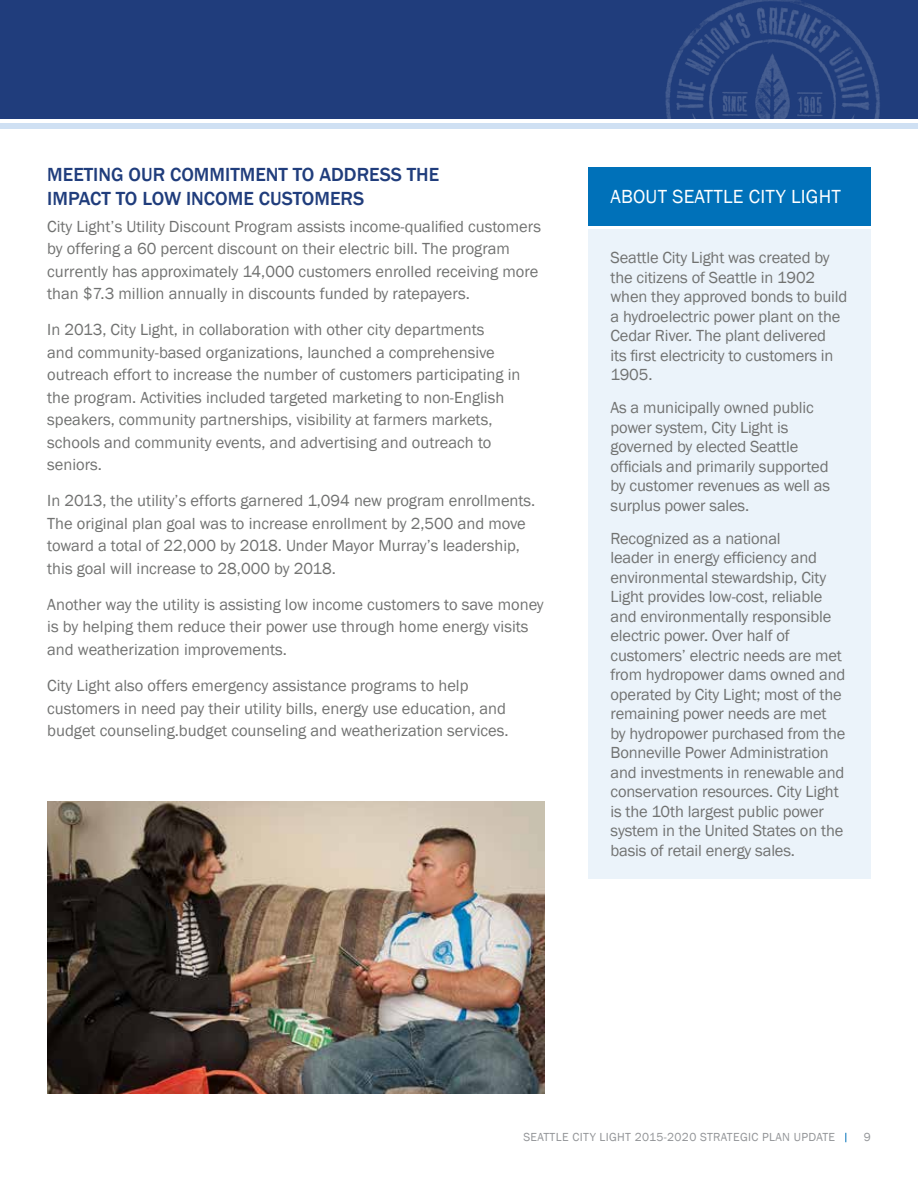
<style>
.page{position:relative;width:918px;height:1188px;background:#fff}
.page>*{position:absolute;margin:0;border:0;box-sizing:border-box;transform-origin:0 0}
.t1{font:500 19.5px/24px "Franklin Gothic";color:#203d7c}
.t2{font:19.5px "Franklin Gothic";letter-spacing:.01em;color:#fff}
.t3{font:16.5px/19.5px "Franklin Gothic";color:#717271}
.t4{font:12px "Franklin Gothic";letter-spacing:.03em;color:#939598}
</style>
<div class="page">
<div style="left:0;top:0;width:918px;height:118px;background:#203d7c"></div>
<img style="left:665px;top:0;width:215px;height:118px">
<div style="left:0;top:123px;width:918px;height:6px;background:#cfe0f3"></div>
<div style="left:588px;top:229px;width:283px;height:649px;background:#ebf3fa"></div>
<div style="left:588px;top:167px;width:283px;height:59px;background:#0071b9"></div>
<img style="left:47px;top:801px;width:497px;height:293px">
<p class="t1" style="left:47px;top:163px;width:393px">MEETING OUR COMMITMENT TO ADDRESS THE<br>IMPACT TO LOW INCOME CUSTOMERS</p>
<p class="t3" style="left:47px;top:216px;width:495px;line-height:22.5px">City Light’s Utility Discount Program assists income-qualified customers by offering a 60 percent discount on their electric bill. The program currently has approximately 14,000 customers enrolled receiving more than $7.3 million annually in discounts funded by ratepayers.</p>
<p class="t3" style="left:47px;top:319px;width:475px;line-height:22.5px">In 2013, City Light, in collaboration with other city departments<br>and community-based organizations, launched a comprehensive outreach effort to increase the number of customers participating in the program. Activities included targeted marketing to non-English speakers, community partnerships, visibility at farmers markets, schools and community events, and advertising and outreach to seniors.</p>
<p class="t3" style="left:47px;top:490px;width:490px;line-height:22.5px">In 2013, the utility’s efforts garnered 1,094 new program enrollments.<br>The original plan goal was to increase enrollment by 2,500 and move toward a total of 22,000 by 2018. Under Mayor Murray’s leadership, this goal will increase to 28,000 by 2018.</p>
<p class="t3" style="left:47px;top:594px;width:498px;line-height:22.5px">Another way the utility is assisting low income customers to save money is by helping them reduce their power use through home energy visits and weatherization improvements.</p>
<p class="t3" style="left:47px;top:675px;width:463px;line-height:22.5px">City Light also offers emergency assistance programs to help customers in need pay their utility bills, energy use education, and budget counseling.budget counseling and weatherization services.</p>
<p class="t2" style="left:611px;top:185px;width:232px">ABOUT SEATTLE CITY LIGHT</p>
<p class="t3" style="left:611px;top:248px;width:238px">Seattle City Light was created by the citizens of Seattle in 1902 when they approved bonds to build a hydroelectric power plant on the<br>Cedar River. The plant delivered<br>its first electricity to customers in<br>1905.</p>
<p class="t3" style="left:611px;top:398px;width:221px">As a municipally owned public power system, City Light is governed by elected Seattle officials and primarily supported by customer revenues as well as surplus power sales.</p>
<p class="t3" style="left:611px;top:529px;width:236px">Recognized as a national<br>leader in energy efficiency and environmental stewardship, City<br>Light provides low-cost, reliable and environmentally responsible electric power. Over half of customers’ electric needs are met from hydropower dams owned and operated by City Light; most of the remaining power needs are met by hydropower purchased from the<br>Bonneville Power Administration and investments in renewable and conservation resources. City Light is the 10th largest public power system in the United States on the basis of retail energy sales.</p>
<p class="t4" style="left:523px;top:1130px;width:313px">SEATTLE CITY LIGHT 2015-2020 STRATEGIC PLAN UPDATE</p>
<p class="t4" style="left:864px;top:1130px;width:9px">9</p>
</div>
